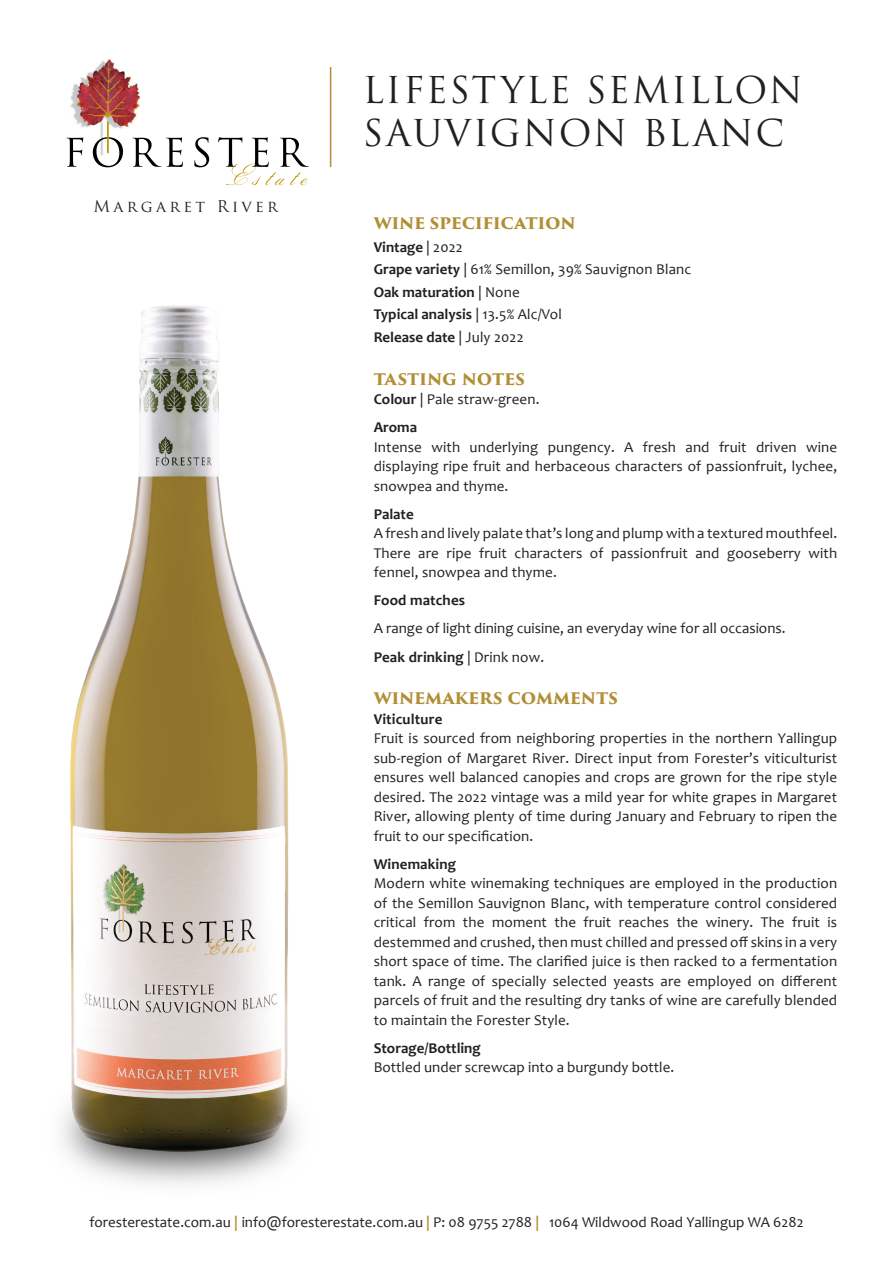
<style>
.page{position:relative;width:893px;height:1263px;background:#fff}
.page>*{position:absolute;margin:0;border:0;box-sizing:border-box;transform-origin:0 0}
.t1{font:36px/43.2px "Trajan Pro 3";letter-spacing:.05em;color:#231f20}
.t2{font:700 18px "Trajan Pro 3";letter-spacing:-.01em;color:#b28e35}
.t3{font:15.9px "Trajan Pro";letter-spacing:.205em;color:#231f20}
.t4{font:15px/19.5px "Candara";letter-spacing:.01em;color:#231f20}
.s1{font-weight:700}
.s2{font-weight:700;color:#b28e35}
</style>
<div class="page">
<img style="left:70px;top:59px;width:70px;height:95px">
<svg style="left:66px;top:137px;width:17px;height:30px"></svg>
<svg style="left:93px;top:137px;width:30px;height:30px"></svg>
<svg style="left:132px;top:137px;width:51px;height:30px"></svg>
<svg style="left:194px;top:137px;width:15px;height:30px"></svg>
<svg style="left:218px;top:137px;width:91px;height:31px"></svg>
<hr style="left:107px;top:122px;width:2px;height:31px;background:#c29809">
<hr style="left:330px;top:67px;width:1px;height:100px;background:#b28e35">
<img style="left:61px;top:168px;width:247px;height:1017px">
<p class="t3" style="left:93px;top:196px;width:186px">Margaret River</p>
<p class="t1" style="left:363px;top:70px;width:442px">LIFESTYLE SEMILLON<br>SAUVIGNON BLANC</p>
<p class="t2" style="left:374px;top:209px;width:204px">WINE SPECIFICATION</p>
<p class="t4" style="left:374px;top:235px;width:319px;line-height:22.5px"><span class="s1">Vintage</span> | 2022<br><span class="s1">Grape variety</span> | 61% Semillon, 39% Sauvignon Blanc<br><span class="s1">Oak maturation</span> | None<br><span class="s1">Typical analysis</span> | 13.5% Alc/Vol<br><span class="s1">Release date</span> | July 2022</p>
<p class="t2" style="left:374px;top:365px;width:153px">TASTING NOTES</p>
<p class="t4" style="left:374px;top:385px;width:167px;line-height:28px"><span class="s1">Colour</span> | Pale straw-green.<br><span class="s1">Aroma</span></p>
<p class="t4" style="left:374px;top:437px;width:465px;text-align:justify">Intense with underlying pungency. A fresh and fruit driven wine displaying ripe fruit and herbaceous characters of passionfruit, lychee, snowpea and thyme.</p>
<p class="t4" style="left:374px;top:504px;width:465px"><span class="s1">Palate<br></span>A fresh and lively palate that’s long and plump with a textured mouthfeel.<br>There are ripe fruit characters of passionfruit and gooseberry with fennel, snowpea and thyme.</p>
<p class="t4" style="left:374px;top:586px;width:413px;line-height:28px"><span class="s1">Food matches<br></span>A range of light dining cuisine, an everyday wine for all occasions.<br><span class="s1">Peak drinking</span> | Drink now.</p>
<p class="t2" style="left:374px;top:684px;width:246px">WINEMAKERS COMMENTS</p>
<p class="t4" style="left:374px;top:709px;width:465px"><span class="s1">Viticulture<br></span>Fruit is sourced from neighboring properties in the northern Yallingup sub-region of Margaret River. Direct input from Forester’s viticulturist ensures well balanced canopies and crops are grown for the ripe style desired. The 2022 vintage was a mild year for white grapes in Margaret River, allowing plenty of time during January and February to ripen the fruit to our specification.</p>
<p class="t4" style="left:374px;top:854px;width:465px"><span class="s1">Winemaking<br></span>Modern white winemaking techniques are employed in the production of the Semillon Sauvignon Blanc, with temperature control considered critical from the moment the fruit reaches the winery. The fruit is destemmed and crushed, then must chilled and pressed off skins in a very short space of time. The clarified juice is then racked to a fermentation tank. A range of specially selected yeasts are employed on different parcels of fruit and the resulting dry tanks of wine are carefully blended to maintain the Forester Style.</p>
<p class="t4" style="left:374px;top:1038px;width:302px"><span class="s1">Storage/Bottling<br></span>Bottled under screwcap into a burgundy bottle.</p>
<p class="t4" style="left:89px;top:1212px;width:716px">foresterestate.com.au <span class="s2">|</span> info@foresterestate.com.au <span class="s2">|</span> P: 08 9755 2788 <span class="s2">|</span> 1064 Wildwood Road Yallingup WA 6282</p>
</div>
